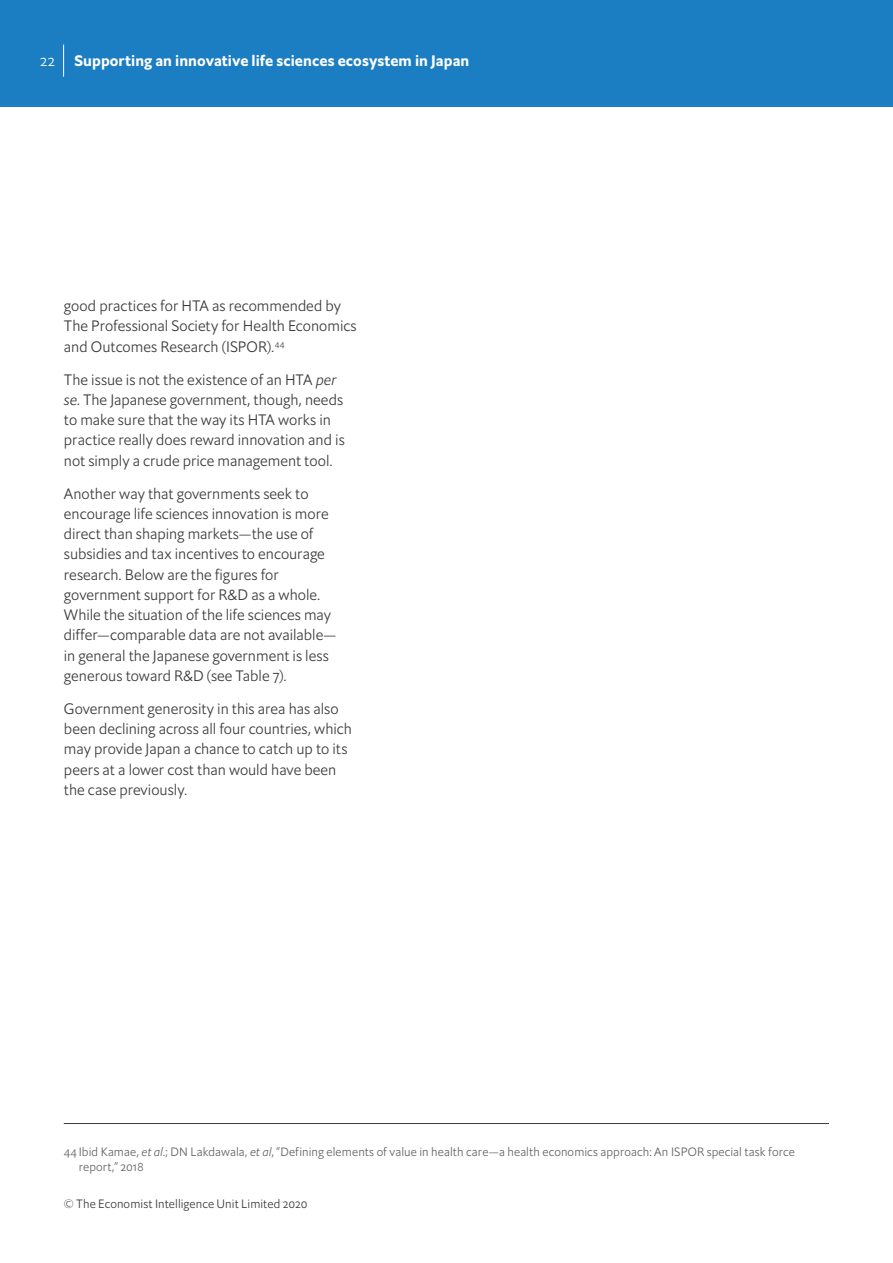
<style>
.page{position:relative;width:893px;height:1263px;background:#fff}
.page>*{position:absolute;margin:0;border:0;box-sizing:border-box;transform-origin:0 0}
.t1{font:300 15px/20.2px "Econ Sans OS";color:#3c3c3c}
.t2{font:700 15px "Econ Sans OS";letter-spacing:.005em;color:#fff}
.t3{font:300 15px "Econ Sans OS";color:#fff}
.t4{font:300 12px/15px "Econ Sans OS";letter-spacing:.01em;color:#646363}
.t5{font:300 12px "Econ Sans OS";letter-spacing:.01em;color:#3c3c3c}
.s1{font-style:italic}
</style>
<div class="page">
<div style="left:0;top:0;width:893px;height:106px;background:#1b7dc2"></div>
<hr style="left:63px;top:45px;width:1px;height:32px;background:#fff">
<hr style="left:64px;top:1123px;width:765px;height:1px;background:#3c3c3b">
<p class="t3" style="left:40px;top:51px;width:16px">22</p>
<p class="t2" style="left:74px;top:51px;width:396px">Supporting an innovative life sciences ecosystem in Japan</p>
<p class="t1" style="left:64px;top:296px;width:294px">good practices for HTA as recommended by<br>The Professional Society for Health Economics and Outcomes Research (ISPOR).<sup>44</sup></p>
<p class="t1" style="left:64px;top:369px;width:282px">The issue is not the existence of an HTA <span class="s1">per se</span>. The Japanese government, though, needs to make sure that the way its HTA works in practice really does reward innovation and is not simply a crude price management tool.</p>
<p class="t1" style="left:64px;top:483px;width:274px">Another way that governments seek to encourage life sciences innovation is more direct than shaping markets—the use of subsidies and tax incentives to encourage research. Below are the figures for government support for R&amp;D as a whole.<br>While the situation of the life sciences may differ—comparable data are not available— in general the Japanese government is less generous toward R&amp;D (see Table 7).</p>
<p class="t1" style="left:64px;top:698px;width:289px">Government generosity in this area has also been declining across all four countries, which may provide Japan a chance to catch up to its peers at a lower cost than would have been the case previously.</p>
<p class="t4" style="left:79px;top:1144px;width:717px;text-indent:-15px">44 Ibid Kamae, <span class="s1">et al</span>.; DN Lakdawala, <span class="s1">et al</span>, “Defining elements of value in health care—a health economics approach: An ISPOR special task force report,” 2018</p>
<p class="t5" style="left:64px;top:1196px;width:245px">© The Economist Intelligence Unit Limited 2020</p>
</div>
